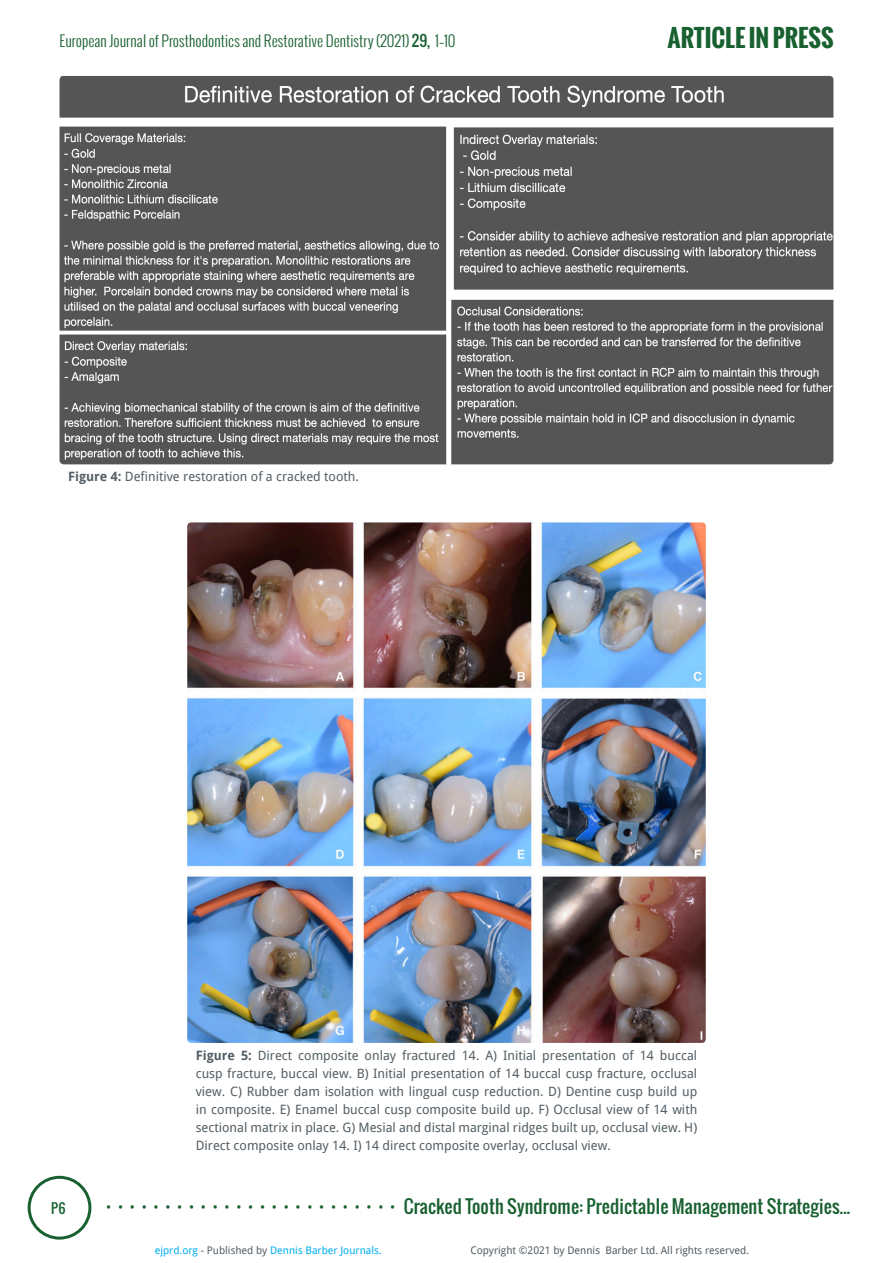
<style>
.page{position:relative;width:893px;height:1263px;background:#fff}
.page>*{position:absolute;margin:0;border:0;box-sizing:border-box;transform-origin:0 0}
.t1{font:700 24px "Oswald";color:#186030}
.t2{font:18px "Oswald";letter-spacing:.01em;color:#186030}
.t3{font:300 15px "Oswald";color:#186030}
.t4{font:13.5px "Oswald";color:#186030}
.Inline_Figure_Text{font:12.9px/18px "Droid Sans";color:#535e64;text-align:justify}
.t5{font:10.5px "Droid Sans";color:#535e64}
.t6{font:10.5px "Droid Sans";color:#00aeef}
.s1{font-weight:400}
.s2{font-weight:700}
.s3{font-family:"Droid Sans";font-size:13.5px}
.s4{color:#535e64}
</style>
<div class="page">
<img style="left:60px;top:76px;width:773px;height:388px">
<img style="left:187px;top:522px;width:519px;height:521px">
<div style="left:28px;top:1176px;width:63px;height:63px;border:3px solid #186030;border-radius:50%"></div>
<p class="t3" style="left:60px;top:31px;width:397px">European Journal of Prosthodontics and Restorative Dentistry (2021) <span class="s1">29,</span> 1–10</p>
<h1 class="t1" style="left:668px;top:20px;width:167px">ARTICLE IN PRESS</h1>
<p class="Inline_Figure_Text" style="left:68px;top:467px;width:292px"><span class="s2">Figure 4:</span> Definitive restoration of a cracked tooth.</p>
<p class="t4" style="left:51px;top:1198px;width:16px">P6</p>
<p class="Inline_Figure_Text" style="left:196px;top:1046px;width:503px"><span class="s2">Figure 5:</span> Direct composite onlay fractured 14. A) Initial presentation of 14 buccal cusp fracture, buccal view. B) Initial presentation of 14 buccal cusp fracture, occlusal view. C) Rubber dam isolation with lingual cusp reduction. D) Dentine cusp build up in composite. E) Enamel buccal cusp composite build up. F) Occlusal view of 14 with sectional matrix in place. G) Mesial and distal marginal ridges built up, occlusal view. H)<br>Direct composite onlay 14. I) 14 direct composite overlay, occlusal view.</p>
<h2 class="t2" style="left:106px;top:1192px;width:745px"><span class="s3">• • • • • • • • • • • • • • • • • • • • • • • • •</span> Cracked Tooth Syndrome: Predictable Management Strategies...</h2>
<p class="t6" style="left:155px;top:1243px;width:228px">ejprd.org <span class="s4">- Published by</span> Dennis Barber Journals.</p>
<p class="t5" style="left:470px;top:1243px;width:280px">Copyright ©2021 by Dennis Barber Ltd. All rights reserved.</p>
</div>
